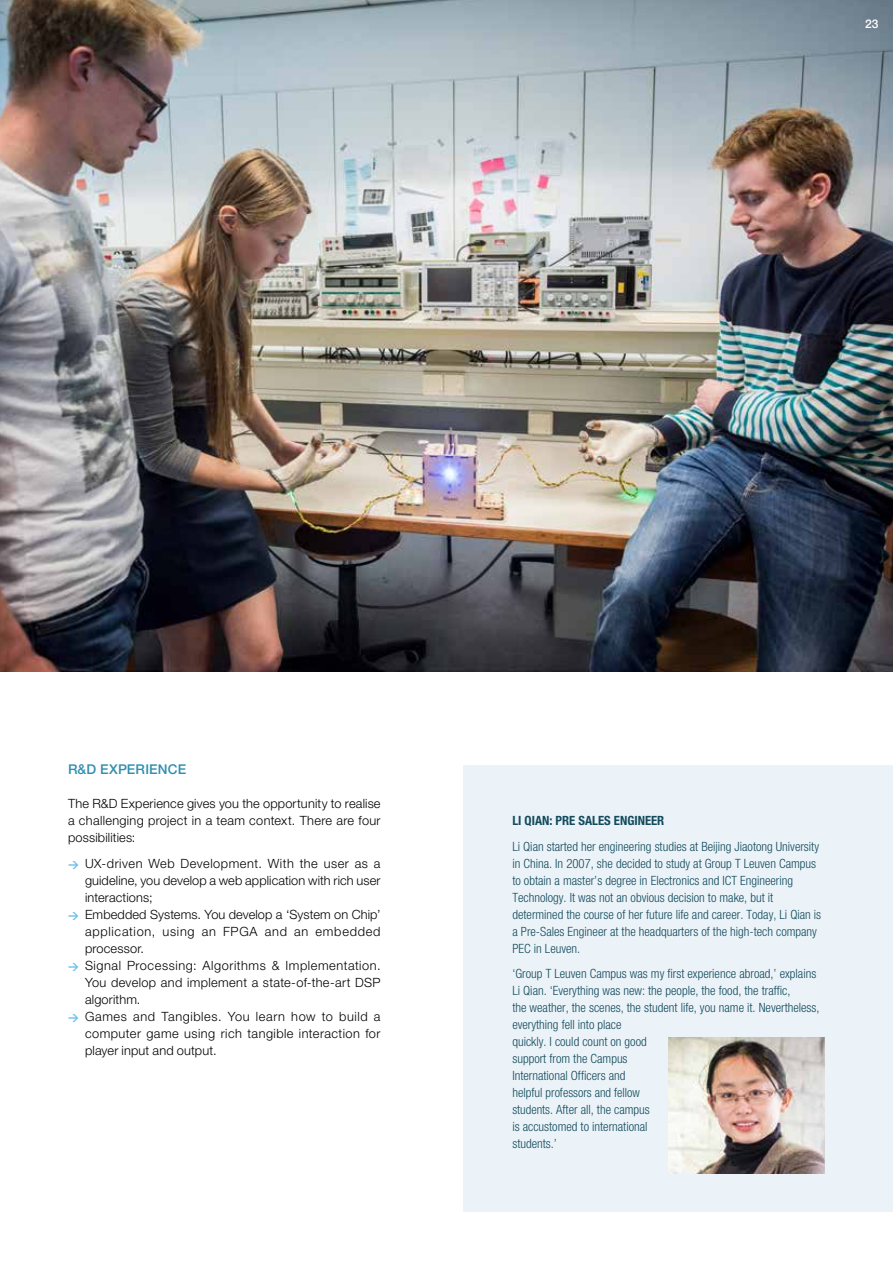
<style>
.page{position:relative;width:893px;height:1263px;background:#fff}
.page>*{position:absolute;margin:0;border:0;box-sizing:border-box;transform-origin:0 0}
.t1{font:500 13.5px "Helvetica Neue LT Std";letter-spacing:.015em;color:#318fb0}
.t2{font:300 condensed 12.75px/17px "Helvetica Neue LT Std";color:#134b5d}
.t3{font:300 12.75px/17px "Helvetica Neue LT Std";letter-spacing:.03em;color:#000;text-align:justify}
.t4{font:300 12.75px "Helvetica Neue LT Std";letter-spacing:.01em;color:#000}
.t5{font:300 12.75px "Helvetica Neue LT Std";letter-spacing:.055em;color:#000}
.t6{font:700 condensed 12.75px "Helvetica Neue LT Std";color:#134b5d}
.t7{font:500 12px "Helvetica Neue LT Std";color:#fff}
.s1{font-family:"DIN";font-weight:700;font-size:10.5px;color:#65beec}
</style>
<div class="page">
<div style="left:463px;top:765px;width:430px;height:447px;background:#ecf3f8"></div>
<img style="left:669px;top:1037px;width:156px;height:137px">
<img style="left:0;top:0;width:893px;height:672px">
<p class="t7" style="left:865px;top:17px;width:15px">23</p>
<p class="t1" style="left:68px;top:761px;width:120px">R&amp;D EXPERIENCE</p>
<p class="t3" style="left:68px;top:795px;width:314px">The R&amp;D Experience gives you the opportunity to realise a challenging project in a team context. There are four possibilities:</p>
<p class="t3" style="left:68px;top:854px;width:314px"><span class="s1">&gt;</span> UX-driven Web Development. With the user as a</p>
<p class="t4" style="left:85px;top:872px;width:297px">guideline, you develop a web application with rich user</p>
<p class="t4" style="left:85px;top:889px;width:69px">interactions;</p>
<p class="t4" style="left:68px;top:906px;width:314px"><span class="s1">&gt;</span> Embedded Systems. You develop a ‘System on Chip’</p>
<p class="t5" style="left:85px;top:923px;width:297px">application, using an FPGA and an embedded</p>
<p class="t3" style="left:85px;top:939px;width:61px">processor.</p>
<p class="t3" style="left:68px;top:956px;width:314px"><span class="s1">&gt;</span> Signal Processing: Algorithms &amp; Implementation.</p>
<p class="t3" style="left:85px;top:973px;width:297px">You develop and implement a state-of-the-art DSP</p>
<p class="t3" style="left:85px;top:990px;width:57px">algorithm.</p>
<p class="t3" style="left:68px;top:1007px;width:314px"><span class="s1">&gt;</span> Games and Tangibles. You learn how to build a</p>
<p class="t3" style="left:85px;top:1024px;width:297px">computer game using rich tangible interaction for</p>
<p class="t4" style="left:85px;top:1042px;width:133px">player input and output.</p>
<p class="t6" style="left:512px;top:813px;width:153px">LI QIAN: PRE SALES ENGINEER</p>
<p class="t2" style="left:512px;top:837px;width:310px">Li Qian started her engineering studies at Beijing Jiaotong University in China. In 2007, she decided to study at Group T Leuven Campus to obtain a master’s degree in Electronics and ICT Engineering Technology. It was not an obvious decision to make, but it determined the course of her future life and career. Today, Li Qian is a Pre-Sales Engineer at the headquarters of the high-tech company PEC in Leuven.</p>
<p class="t2" style="left:512px;top:965px;width:309px">‘Group T Leuven Campus was my first experience abroad,’ explains Li Qian. ‘Everything was new: the people, the food, the traffic,<br>the weather, the scenes, the student life, you name it. Nevertheless, everything fell into place<br>quickly. I could count on good<br>support from the Campus<br>International Officers and<br>helpful professors and fellow<br>students. After all, the campus<br>is accustomed to international<br>students.’</p>
</div>
